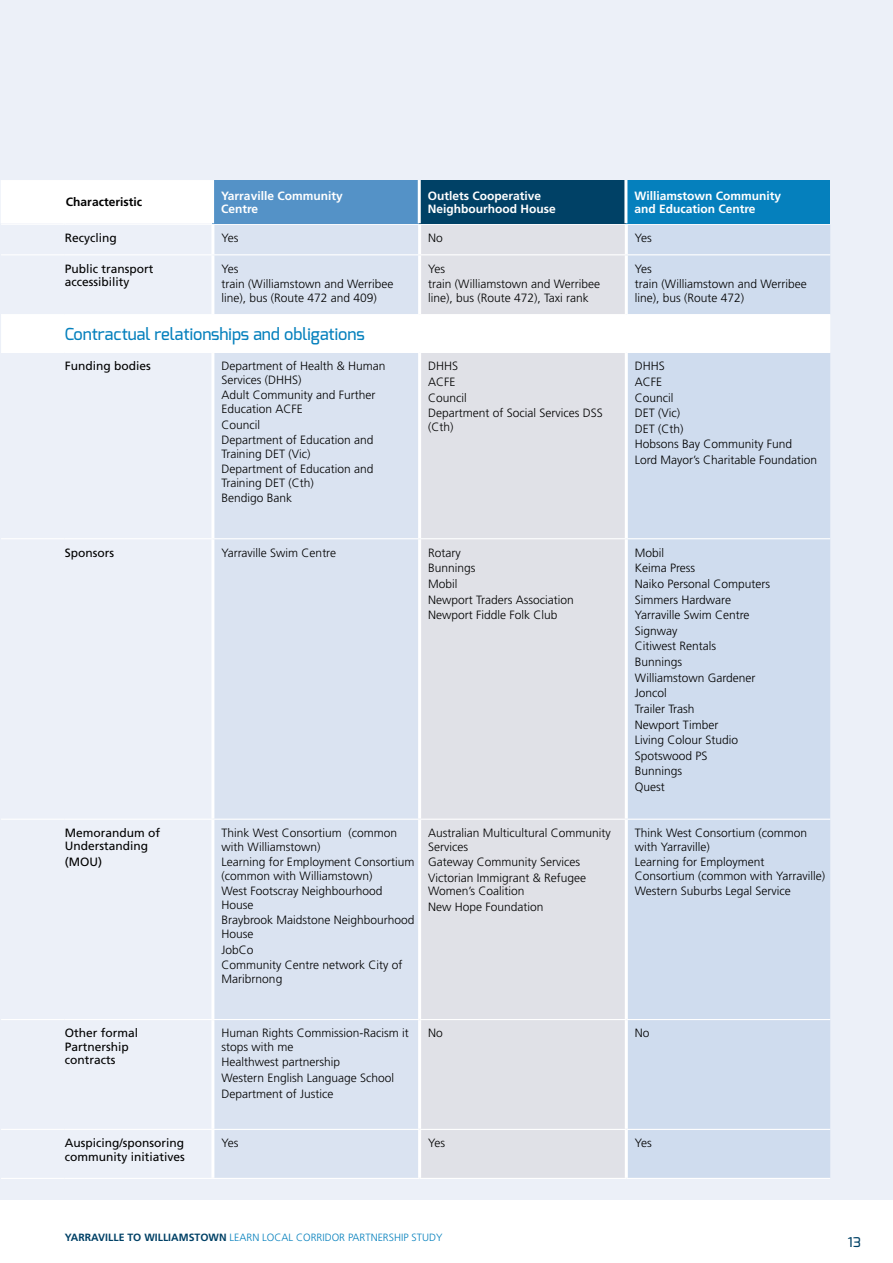
<style>
.page{position:relative;width:893px;height:1263px;background:#fff}
.page>*{position:absolute;margin:0;border:0;box-sizing:border-box;transform-origin:0 0}
.t1{font:500 16.5px "Exo";color:#0580bd}
.t2{font:500 13.5px "Exo";color:#004166}
.t3{font:300 12px/15.6px "Frutiger";color:#000}
.t4{font:12px/13.5px "Frutiger";color:#000}
.t5{font:700 12px/13.5px "Frutiger";color:#fff}
.t6{font:700 12px "Frutiger";color:#000}
.t7{font:300 10.5px "Frutiger";color:#0580bd}
.s1{font-weight:700;color:#004166}
</style>
<div class="page">
<div style="left:0;top:0;width:893px;height:1199px;background:#ecf0f8"></div>
<div style="left:215px;top:225px;width:203px;height:953px;background:#dae3f1"></div>
<div style="left:421px;top:225px;width:204px;height:953px;background:#e0e1e7"></div>
<div style="left:628px;top:225px;width:202px;height:953px;background:#cfdcee"></div>
<div style="left:1px;top:315px;width:829px;height:37px;background:#fff"></div>
<hr style="left:1px;top:224px;width:64px;height:1px;background:#fff">
<hr style="left:65px;top:224px;width:148px;height:1px;background:#fff">
<hr style="left:213px;top:224px;width:207px;height:1px;background:#fff">
<hr style="left:420px;top:224px;width:206px;height:1px;background:#fff">
<hr style="left:626px;top:224px;width:204px;height:1px;background:#fff">
<hr style="left:1px;top:254px;width:64px;height:1px;background:#fff">
<hr style="left:65px;top:254px;width:148px;height:1px;background:#fff">
<hr style="left:213px;top:254px;width:207px;height:1px;background:#fff">
<hr style="left:420px;top:254px;width:206px;height:1px;background:#fff">
<hr style="left:626px;top:254px;width:204px;height:1px;background:#fff">
<hr style="left:1px;top:314px;width:64px;height:1px;background:#fff">
<hr style="left:65px;top:314px;width:148px;height:1px;background:#fff">
<hr style="left:213px;top:314px;width:207px;height:1px;background:#fff">
<hr style="left:420px;top:314px;width:206px;height:1px;background:#fff">
<hr style="left:626px;top:314px;width:204px;height:1px;background:#fff">
<hr style="left:1px;top:352px;width:64px;height:1px;background:#fff">
<hr style="left:65px;top:352px;width:148px;height:1px;background:#fff">
<hr style="left:213px;top:352px;width:207px;height:1px;background:#fff">
<hr style="left:420px;top:352px;width:206px;height:1px;background:#fff">
<hr style="left:626px;top:352px;width:204px;height:1px;background:#fff">
<hr style="left:1px;top:538px;width:64px;height:1px;background:#fff">
<hr style="left:65px;top:538px;width:148px;height:1px;background:#fff">
<hr style="left:213px;top:538px;width:207px;height:1px;background:#fff">
<hr style="left:420px;top:538px;width:206px;height:1px;background:#fff">
<hr style="left:626px;top:538px;width:204px;height:1px;background:#fff">
<hr style="left:1px;top:819px;width:64px;height:1px;background:#fff">
<hr style="left:65px;top:819px;width:148px;height:1px;background:#fff">
<hr style="left:213px;top:819px;width:207px;height:1px;background:#fff">
<hr style="left:420px;top:819px;width:206px;height:1px;background:#fff">
<hr style="left:626px;top:819px;width:204px;height:1px;background:#fff">
<hr style="left:1px;top:1019px;width:64px;height:1px;background:#fff">
<hr style="left:65px;top:1019px;width:148px;height:1px;background:#fff">
<hr style="left:213px;top:1019px;width:207px;height:1px;background:#fff">
<hr style="left:420px;top:1019px;width:206px;height:1px;background:#fff">
<hr style="left:626px;top:1019px;width:204px;height:1px;background:#fff">
<hr style="left:1px;top:1129px;width:64px;height:1px;background:#fff">
<hr style="left:65px;top:1129px;width:148px;height:1px;background:#fff">
<hr style="left:213px;top:1129px;width:207px;height:1px;background:#fff">
<hr style="left:420px;top:1129px;width:206px;height:1px;background:#fff">
<hr style="left:626px;top:1129px;width:204px;height:1px;background:#fff">
<hr style="left:1px;top:1178px;width:64px;height:1px;background:#fff">
<hr style="left:65px;top:1178px;width:148px;height:1px;background:#fff">
<hr style="left:213px;top:1178px;width:207px;height:1px;background:#fff">
<hr style="left:420px;top:1178px;width:206px;height:1px;background:#fff">
<hr style="left:626px;top:1178px;width:204px;height:1px;background:#fff">
<hr style="left:211px;top:225px;width:3px;height:29px;background:#fff">
<hr style="left:418px;top:225px;width:3px;height:29px;background:#fff">
<hr style="left:625px;top:225px;width:3px;height:29px;background:#fff">
<hr style="left:211px;top:255px;width:3px;height:59px;background:#fff">
<hr style="left:418px;top:255px;width:3px;height:59px;background:#fff">
<hr style="left:625px;top:255px;width:3px;height:59px;background:#fff">
<hr style="left:211px;top:353px;width:3px;height:185px;background:#fff">
<hr style="left:418px;top:353px;width:3px;height:185px;background:#fff">
<hr style="left:625px;top:353px;width:3px;height:185px;background:#fff">
<hr style="left:211px;top:539px;width:3px;height:280px;background:#fff">
<hr style="left:418px;top:539px;width:3px;height:280px;background:#fff">
<hr style="left:625px;top:539px;width:3px;height:280px;background:#fff">
<hr style="left:211px;top:820px;width:3px;height:199px;background:#fff">
<hr style="left:418px;top:820px;width:3px;height:199px;background:#fff">
<hr style="left:625px;top:820px;width:3px;height:199px;background:#fff">
<hr style="left:211px;top:1020px;width:3px;height:109px;background:#fff">
<hr style="left:418px;top:1020px;width:3px;height:109px;background:#fff">
<hr style="left:625px;top:1020px;width:3px;height:109px;background:#fff">
<hr style="left:211px;top:1130px;width:3px;height:48px;background:#fff">
<hr style="left:418px;top:1130px;width:3px;height:48px;background:#fff">
<hr style="left:625px;top:1130px;width:3px;height:48px;background:#fff">
<div style="left:1px;top:180px;width:210px;height:43px;background:#fff"></div>
<div style="left:213px;top:180px;width:206px;height:43px;background:#5492c7"></div>
<div style="left:419px;top:180px;width:207px;height:43px;background:#004166"></div>
<div style="left:626px;top:180px;width:204px;height:43px;background:#0580bd"></div>
<hr style="left:63px;top:180px;width:3px;height:43px;background:#fff">
<hr style="left:211px;top:180px;width:3px;height:43px;background:#fff">
<hr style="left:418px;top:180px;width:3px;height:43px;background:#fff">
<hr style="left:624px;top:180px;width:3px;height:43px;background:#fff">
<p class="t6" style="left:66px;top:195px;width:78px">Characteristic</p>
<p class="t5" style="left:221px;top:189px;width:123px">Yarraville Community<br>Centre</p>
<p class="t5" style="left:428px;top:189px;width:129px">Outlets Cooperative<br>Neighbourhood House</p>
<p class="t5" style="left:634px;top:189px;width:148px">Williamstown Community and Education Centre</p>
<p class="t4" style="left:65px;top:231px;width:53px">Recycling</p>
<p class="t3" style="left:221px;top:230px;width:18px">Yes</p>
<p class="t3" style="left:428px;top:230px;width:16px">No</p>
<p class="t3" style="left:635px;top:230px;width:18px">Yes</p>
<p class="t4" style="left:65px;top:262px;width:90px">Public transport accessibility</p>
<p class="t3" style="left:221px;top:261px;width:174px">Yes<br>train (Williamstown and Werribee</p>
<p class="t3" style="left:221px;top:290px;width:157px">line), bus (Route 472 and 409)</p>
<p class="t3" style="left:428px;top:261px;width:174px">Yes<br>train (Williamstown and Werribee</p>
<p class="t3" style="left:428px;top:290px;width:162px">line), bus (Route 472), Taxi rank</p>
<p class="t3" style="left:635px;top:261px;width:174px">Yes<br>train (Williamstown and Werribee</p>
<p class="t3" style="left:635px;top:290px;width:111px">line), bus (Route 472)</p>
<h1 class="t1" style="left:65px;top:323px;width:301px">Contractual relationships and obligations</h1>
<p class="t4" style="left:65px;top:359px;width:88px">Funding bodies</p>
<p class="t3" style="left:221px;top:359px;width:166px;line-height:13.5px">Department of Health &amp; Human<br>Services (DHHS)</p>
<p class="t3" style="left:221px;top:389px;width:156px;line-height:13.5px">Adult Community and Further<br>Education ACFE</p>
<p class="t3" style="left:221px;top:417px;width:154px">Council<br>Department of Education and</p>
<p class="t3" style="left:221px;top:446px;width:154px">Training DET (Vic)<br>Department of Education and</p>
<p class="t3" style="left:221px;top:475px;width:94px">Training DET (Cth)<br>Bendigo Bank</p>
<p class="t3" style="left:428px;top:358px;width:176px">DHHS<br>ACFE<br>Council<br>Department of Social Services DSS</p>
<p class="t3" style="left:428px;top:419px;width:27px">(Cth)</p>
<p class="t3" style="left:635px;top:358px;width:184px">DHHS<br>ACFE<br>Council<br>DET (Vic)<br>DET (Cth)<br>Hobsons Bay Community Fund<br>Lord Mayor’s Charitable Foundation</p>
<p class="t4" style="left:65px;top:545px;width:51px">Sponsors</p>
<p class="t3" style="left:221px;top:545px;width:116px">Yarraville Swim Centre</p>
<p class="t3" style="left:428px;top:545px;width:147px">Rotary<br>Bunnings<br>Mobil<br>Newport Traders Association<br>Newport Fiddle Folk Club</p>
<p class="t3" style="left:635px;top:545px;width:137px">Mobil<br>Keima Press<br>Naiko Personal Computers<br>Simmers Hardware<br>Yarraville Swim Centre<br>Signway<br>Citiwest Rentals<br>Bunnings<br>Williamstown Gardener<br>Joncol<br>Trailer Trash<br>Newport Timber<br>Living Colour Studio<br>Spotswood PS<br>Bunnings<br>Quest</p>
<p class="t4" style="left:65px;top:826px;width:97px">Memorandum of<br>Understanding</p>
<p class="t4" style="left:65px;top:855px;width:39px">(MOU)</p>
<p class="t3" style="left:635px;top:826px;width:174px;line-height:13.5px">Think West Consortium (common with Yarraville)</p>
<p class="t3" style="left:635px;top:855px;width:192px;line-height:13.5px">Learning for Employment<br>Consortium (common with Yarraville)</p>
<p class="t3" style="left:635px;top:883px;width:157px">Western Suburbs Legal Service</p>
<p class="t3" style="left:221px;top:826px;width:177px;line-height:13.5px">Think West Consortium (common with Williamstown)</p>
<p class="t3" style="left:221px;top:855px;width:194px;line-height:13.5px">Learning for Employment Consortium (common with Williamstown)</p>
<p class="t3" style="left:221px;top:884px;width:163px;line-height:13.5px">West Footscray Neighbourhood<br>House</p>
<p class="t3" style="left:221px;top:913px;width:195px;line-height:13.5px">Braybrook Maidstone Neighbourhood<br>House</p>
<p class="t3" style="left:221px;top:941px;width:183px">JobCo<br>Community Centre network City of</p>
<p class="t3" style="left:221px;top:971px;width:62px">Maribrnong</p>
<p class="t3" style="left:428px;top:826px;width:184px;line-height:13.5px">Australian Multicultural Community<br>Services</p>
<p class="t3" style="left:428px;top:854px;width:160px">Gateway Community Services<br>Victorian Immigrant &amp; Refugee</p>
<p class="t3" style="left:428px;top:883px;width:117px">Women’s Coalition<br>New Hope Foundation</p>
<p class="t4" style="left:65px;top:1026px;width:75px">Other formal<br>Partnership contracts</p>
<p class="t3" style="left:221px;top:1026px;width:189px;line-height:13.5px">Human Rights Commission-Racism it stops with me</p>
<p class="t3" style="left:221px;top:1054px;width:174px">Healthwest partnership<br>Western English Language School<br>Department of Justice</p>
<p class="t3" style="left:428px;top:1025px;width:16px">No</p>
<p class="t3" style="left:635px;top:1025px;width:16px">No</p>
<p class="t4" style="left:65px;top:1136px;width:122px">Auspicing/sponsoring community initiatives</p>
<p class="t3" style="left:221px;top:1135px;width:18px">Yes</p>
<p class="t3" style="left:428px;top:1135px;width:18px">Yes</p>
<p class="t3" style="left:635px;top:1135px;width:18px">Yes</p>
<p class="t7" style="left:65px;top:1232px;width:379px"><span class="s1">YARRAVILLE TO WILLIAMSTOWN</span> LEARN LOCAL CORRIDOR PARTNERSHIP STUDY</p>
<p class="t2" style="left:848px;top:1233px;width:15px">13</p>
</div>
